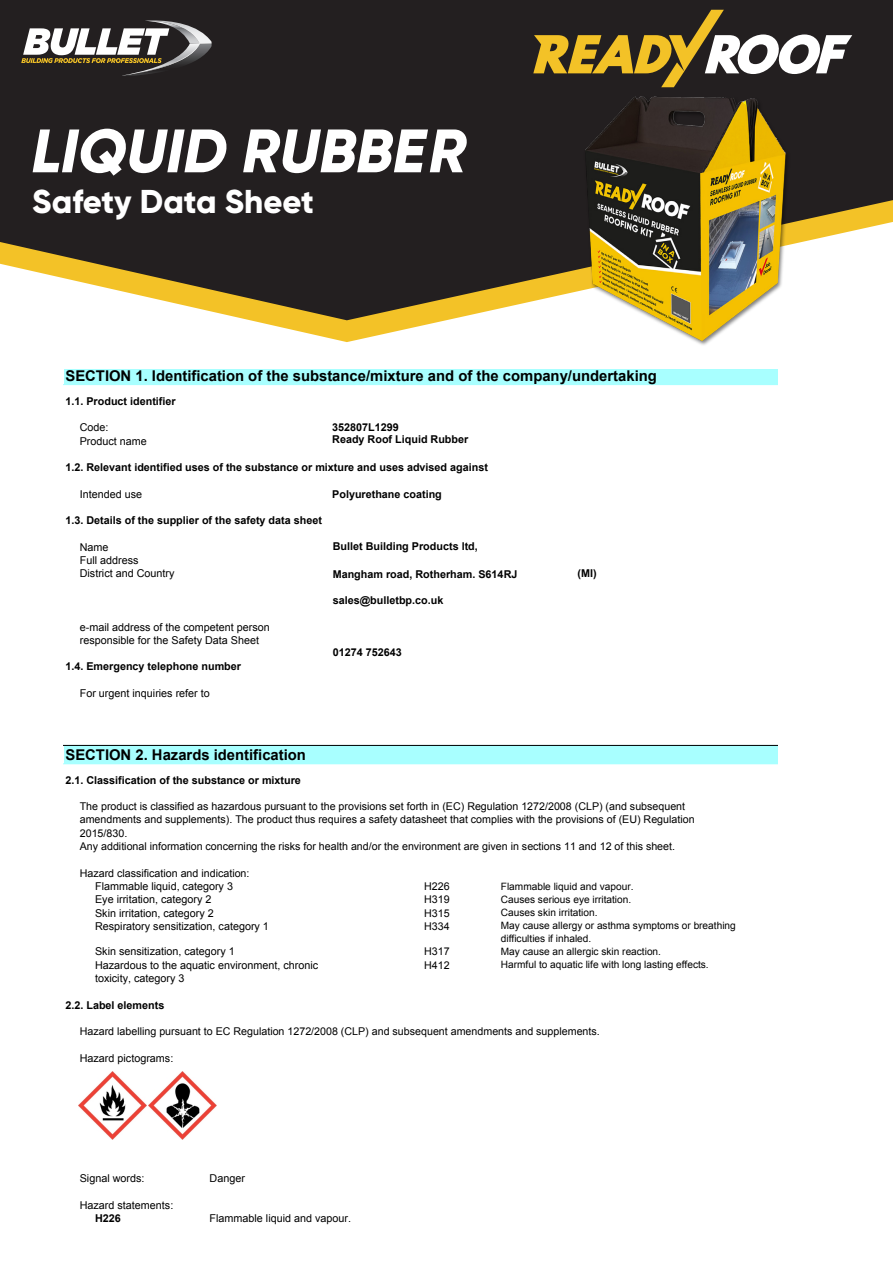
<style>
.page{position:relative;width:893px;height:1263px;background:#fff}
.page>*{position:absolute;margin:0;border:0;box-sizing:border-box;transform-origin:0 0}
.t1{font:italic 800 61.2px "Gilroy";color:#fff}
.t2{font:800 33px "Gilroy";color:#fff}
.t3{font:700 14.85px "Arial";color:#000}
.t4{font:10.8px/13.4px "Arial";color:#000}
.t5{font:700 10.8px/12.5px "Arial";color:#000}
.t6{font:10.65px/13.4px "Arial";color:#000}
.t7{font:10.05px/12.3px "Arial";color:#000}
.s1{font-weight:700}
</style>
<div class="page">
<div style="left:0;top:0;width:893px;height:200px;background:#231f20"></div>
<svg style="left:0;top:200px;width:893px;height:142px;fill:#231f20"></svg>
<svg style="left:533px;top:10px;width:319px;height:77px;background:#685c40"></svg>
<svg style="left:21px;top:20px;width:192px;height:56px"></svg>
<img style="left:583px;top:96px;width:208px;height:249px">
<div style="left:64px;top:369px;width:713px;height:16px;background:#a8ffff"></div>
<div style="left:64px;top:746px;width:713px;height:18px;background:#a8ffff"></div>
<hr style="left:64px;top:745px;width:713px;height:1px;background:#000">
<img style="left:79px;top:1072px;width:67px;height:67px">
<img style="left:149px;top:1072px;width:67px;height:67px">
<h1 class="t1" style="left:29px;top:112px;width:450px">LIQUID RUBBER</h1>
<p class="t2" style="left:32px;top:181px;width:283px">Safety Data Sheet</p>
<p class="t3" style="left:65px;top:365px;width:593px">SECTION 1. Identification of the substance/mixture and of the company/undertaking</p>
<p class="t5" style="left:65px;top:395px;width:112px">1.1. Product identifier</p>
<p class="t4" style="left:80px;top:420px;width:69px">Code:<br>Product name</p>
<p class="t5" style="left:332px;top:421px;width:138px">352807L1299<br>Ready Roof Liquid Rubber</p>
<p class="t5" style="left:65px;top:461px;width:424px">1.2. Relevant identified uses of the substance or mixture and uses advised against</p>
<p class="t4" style="left:80px;top:487px;width:64px">Intended use</p>
<p class="t5" style="left:332px;top:488px;width:111px">Polyurethane coating</p>
<p class="t5" style="left:65px;top:514px;width:258px">1.3. Details of the supplier of the safety data sheet</p>
<p class="t4" style="left:80px;top:540px;width:96px">Name<br>Full address<br>District and Country</p>
<p class="t5" style="left:333px;top:540px;width:147px">Bullet Building Products ltd,</p>
<p class="t5" style="left:333px;top:568px;width:186px">Mangham road, Rotherham. S614RJ</p>
<p class="t5" style="left:333px;top:595px;width:112px">sales@bulletbp.co.uk</p>
<p class="t5" style="left:577px;top:567px;width:21px">(MI)</p>
<p class="t4" style="left:80px;top:620px;width:192px">e-mail address of the competent person responsible for the Safety Data Sheet</p>
<p class="t5" style="left:65px;top:660px;width:177px">1.4. Emergency telephone number</p>
<p class="t4" style="left:80px;top:686px;width:132px">For urgent inquiries refer to</p>
<p class="t5" style="left:333px;top:647px;width:71px">01274 752643</p>
<p class="t3" style="left:65px;top:744px;width:242px">SECTION 2. Hazards identification</p>
<p class="t5" style="left:65px;top:774px;width:237px">2.1. Classification of the substance or mixture</p>
<p class="t6" style="left:80px;top:800px;width:616px">The product is classified as hazardous pursuant to the provisions set forth in (EC) Regulation 1272/2008 (CLP) (and subsequent amendments and supplements). The product thus requires a safety datasheet that complies with the provisions of (EU) Regulation 2015/830.<br>Any additional information concerning the risks for health and/or the environment are given in sections 11 and 12 of this sheet.</p>
<p class="t6" style="left:80px;top:866px;width:171px">Hazard classification and indication:</p>
<p class="t4" style="left:95px;top:879px;width:139px">Flammable liquid, category 3</p>
<p class="t6" style="left:424px;top:879px;width:27px">H226</p>
<p class="t7" style="left:501px;top:880px;width:134px">Flammable liquid and vapour.</p>
<p class="t4" style="left:95px;top:893px;width:118px">Eye irritation, category 2</p>
<p class="t6" style="left:424px;top:893px;width:27px">H319</p>
<p class="t7" style="left:501px;top:893px;width:132px">Causes serious eye irritation.</p>
<p class="t4" style="left:95px;top:906px;width:120px">Skin irritation, category 2</p>
<p class="t6" style="left:424px;top:906px;width:27px">H315</p>
<p class="t7" style="left:501px;top:906px;width:98px">Causes skin irritation.</p>
<p class="t4" style="left:95px;top:919px;width:175px">Respiratory sensitization, category 1</p>
<p class="t7" style="left:501px;top:920px;width:236px">May cause allergy or asthma symptoms or breathing difficulties if inhaled.</p>
<p class="t6" style="left:424px;top:919px;width:27px">H334</p>
<p class="t4" style="left:95px;top:945px;width:141px">Skin sensitization, category 1</p>
<p class="t6" style="left:424px;top:945px;width:27px">H317</p>
<p class="t7" style="left:501px;top:945px;width:162px">May cause an allergic skin reaction.</p>
<p class="t4" style="left:95px;top:958px;width:225px">Hazardous to the aquatic environment, chronic toxicity, category 3</p>
<p class="t6" style="left:424px;top:958px;width:27px">H412</p>
<p class="t7" style="left:501px;top:958px;width:209px">Harmful to aquatic life with long lasting effects.</p>
<p class="t5" style="left:65px;top:999px;width:100px">2.2. Label elements</p>
<p class="t6" style="left:80px;top:1025px;width:521px">Hazard labelling pursuant to EC Regulation 1272/2008 (CLP) and subsequent amendments and supplements.</p>
<p class="t4" style="left:80px;top:1051px;width:95px">Hazard pictograms:</p>
<p class="t4" style="left:80px;top:1172px;width:66px">Signal words:</p>
<p class="t4" style="left:210px;top:1172px;width:37px">Danger</p>
<p class="t4" style="left:95px;top:1198px;width:80px;text-indent:-15px">Hazard statements:<br><span class="s1">H226</span></p>
<p class="t4" style="left:210px;top:1211px;width:143px">Flammable liquid and vapour.</p>
</div>
